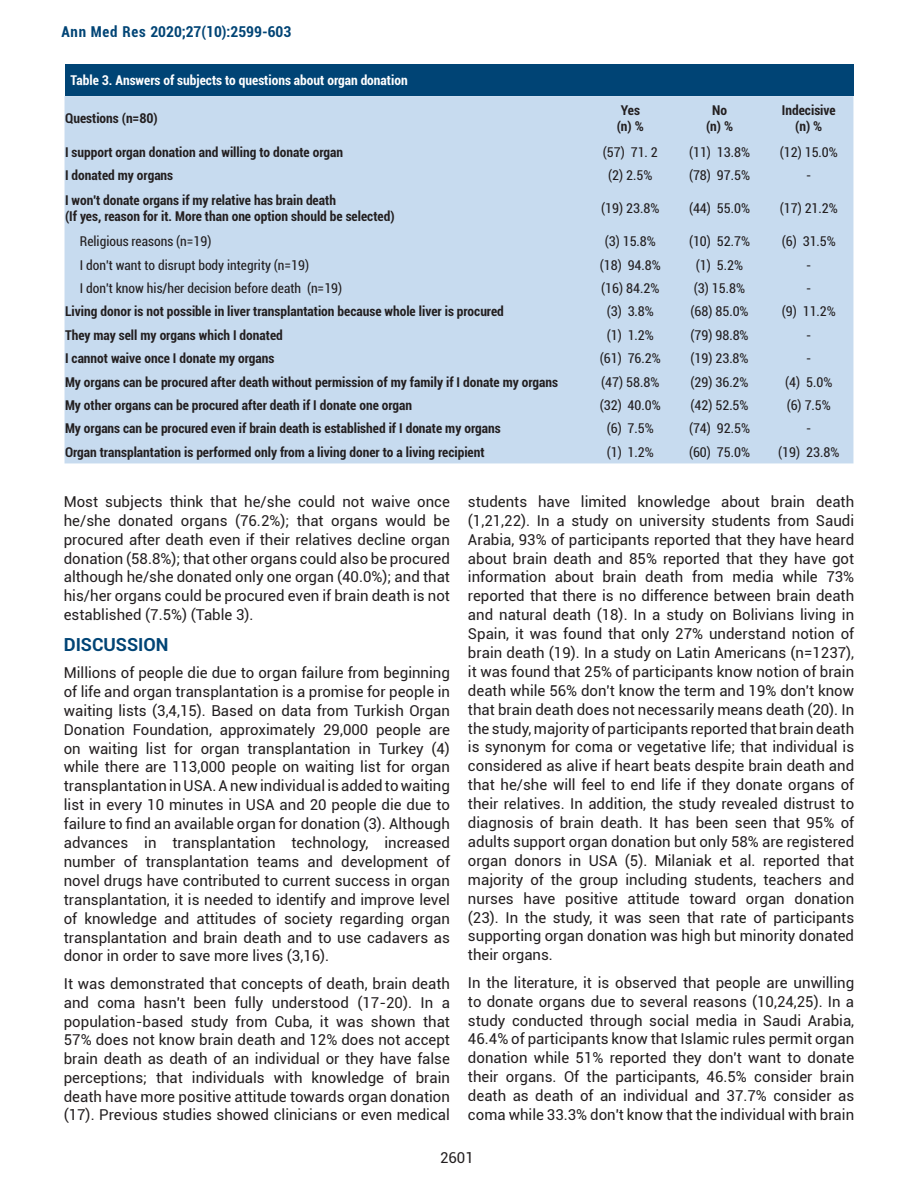
<style>
.page{position:relative;width:918px;height:1188px;background:#fff}
.page>*{position:absolute;margin:0;border:0;box-sizing:border-box;transform-origin:0 0}
.t1{font:700 18px "Roboto";color:#004475}
.t2{font:15px/18.9px "Roboto";color:#231f20;text-align:justify}
.t3{font:700 condensed 15px "Roboto";color:#004475}
.t4{font:700 condensed 13.5px/16.2px "Roboto";color:#231f20}
.t5{font:condensed 13.5px "Roboto";color:#231f20}
.t6{font:700 condensed 13.5px "Roboto";color:#fff}
</style>
<div class="page">
<div style="left:65px;top:65px;width:788px;height:31px;background:#004475"></div>
<div style="left:65px;top:96px;width:788px;height:367px;background:#c7dbef"></div>
<p class="t3" style="left:61px;top:21px;width:231px">Ann Med Res 2020;27(10):2599-603</p>
<p class="t6" style="left:71px;top:71px;width:339px">Table 3. Answers of subjects to questions about organ donation</p>
<p class="t4" style="left:65px;top:110px;width:94px">Questions (n=80)</p>
<p class="t4" style="left:617px;top:102px;width:29px">Yes (n) %</p>
<p class="t4" style="left:706px;top:102px;width:29px;text-align:center">No (n) %</p>
<p class="t4" style="left:782px;top:102px;width:55px;text-align:center">Indecisive (n) %</p>
<p class="t4" style="left:65px;top:144px;width:280px">I support organ donation and willing to donate organ</p>
<p class="t5" style="left:603px;top:143px;width:57px">(57) 71. 2</p>
<p class="t5" style="left:689px;top:143px;width:63px">(11) 13.8%</p>
<p class="t5" style="left:780px;top:143px;width:60px">(12) 15.0%</p>
<p class="t4" style="left:65px;top:167px;width:110px">I donated my organs</p>
<p class="t5" style="left:608px;top:166px;width:46px">(2) 2.5%</p>
<p class="t5" style="left:689px;top:166px;width:63px">(78) 97.5%</p>
<p class="t5" style="left:806px;top:166px;width:7px">-</p>
<p class="t4" style="left:65px;top:192px;width:331px">I won't donate organs if my relative has brain death<br>(If yes, reason for it. More than one option should be selected)</p>
<p class="t5" style="left:601px;top:199px;width:60px">(19) 23.8%</p>
<p class="t5" style="left:689px;top:199px;width:63px">(44) 55.0%</p>
<p class="t5" style="left:780px;top:199px;width:60px">(17) 21.2%</p>
<p class="t5" style="left:80px;top:232px;width:133px">Religious reasons (n=19)</p>
<p class="t5" style="left:605px;top:232px;width:53px">(3) 15.8%</p>
<p class="t5" style="left:689px;top:232px;width:63px">(10) 52.7%</p>
<p class="t5" style="left:782px;top:232px;width:56px">(6) 31.5%</p>
<p class="t5" style="left:80px;top:256px;width:231px">I don't want to disrupt body integrity (n=19)</p>
<p class="t5" style="left:600px;top:256px;width:63px">(18) 94.8%</p>
<p class="t5" style="left:696px;top:256px;width:49px">(1) 5.2%</p>
<p class="t5" style="left:806px;top:256px;width:7px">-</p>
<p class="t5" style="left:80px;top:279px;width:264px">I don't know his/her decision before death (n=19)</p>
<p class="t5" style="left:601px;top:279px;width:60px">(16) 84.2%</p>
<p class="t5" style="left:694px;top:279px;width:53px">(3) 15.8%</p>
<p class="t5" style="left:806px;top:279px;width:7px">-</p>
<p class="t4" style="left:65px;top:303px;width:440px">Living donor is not possible in liver transplantation because whole liver is procured</p>
<p class="t5" style="left:607px;top:302px;width:49px">(3) 3.8%</p>
<p class="t5" style="left:691px;top:302px;width:60px">(68) 85.0%</p>
<p class="t5" style="left:782px;top:302px;width:56px">(9) 11.2%</p>
<p class="t4" style="left:65px;top:326px;width:219px">They may sell my organs which I donated</p>
<p class="t5" style="left:607px;top:326px;width:49px">(1) 1.2%</p>
<p class="t5" style="left:691px;top:326px;width:60px">(79) 98.8%</p>
<p class="t5" style="left:806px;top:326px;width:7px">-</p>
<p class="t4" style="left:65px;top:350px;width:211px">I cannot waive once I donate my organs</p>
<p class="t5" style="left:600px;top:349px;width:63px">(61) 76.2%</p>
<p class="t5" style="left:691px;top:349px;width:60px">(19) 23.8%</p>
<p class="t5" style="left:806px;top:349px;width:7px">-</p>
<p class="t4" style="left:65px;top:373px;width:494px">My organs can be procured after death without permission of my family if I donate my organs</p>
<p class="t5" style="left:601px;top:372px;width:60px">(47) 58.8%</p>
<p class="t5" style="left:690px;top:372px;width:60px">(29) 36.2%</p>
<p class="t5" style="left:785px;top:372px;width:49px">(4) 5.0%</p>
<p class="t4" style="left:65px;top:397px;width:349px">My other organs can be procured after death if I donate one organ</p>
<p class="t5" style="left:600px;top:396px;width:63px">(32) 40.0%</p>
<p class="t5" style="left:690px;top:396px;width:60px">(42) 52.5%</p>
<p class="t5" style="left:787px;top:396px;width:46px">(6) 7.5%</p>
<p class="t4" style="left:65px;top:420px;width:437px">My organs can be procured even if brain death is established if I donate my organs</p>
<p class="t5" style="left:607px;top:419px;width:49px">(6) 7.5%</p>
<p class="t5" style="left:689px;top:419px;width:63px">(74) 92.5%</p>
<p class="t5" style="left:806px;top:419px;width:7px">-</p>
<p class="t4" style="left:65px;top:443px;width:421px">Organ transplantation is performed only from a living doner to a living recipient</p>
<p class="t5" style="left:607px;top:443px;width:49px">(1) 1.2%</p>
<p class="t5" style="left:689px;top:443px;width:63px">(60) 75.0%</p>
<p class="t5" style="left:778px;top:443px;width:63px">(19) 23.8%</p>
<p class="t2" style="left:64px;top:492px;width:388px">Most subjects think that he/she could not waive once he/she donated organs (76.2%); that organs would be procured after death even if their relatives decline organ donation (58.8%); that other organs could also be procured although he/she donated only one organ (40.0%); and that his/her organs could be procured even if brain death is not established (7.5%) (Table 3).</p>
<p class="t1" style="left:64px;top:632px;width:106px">DISCUSSION</p>
<p class="t2" style="left:64px;top:663px;width:388px">Millions of people die due to organ failure from beginning of life and organ transplantation is a promise for people in waiting lists (3,4,15). Based on data from Turkish Organ Donation Foundation, approximately 29,000 people are on waiting list for organ transplantation in Turkey (4) while there are 113,000 people on waiting list for organ transplantation in USA. A new individual is added to waiting list in every 10 minutes in USA and 20 people die due to failure to find an available organ for donation (3). Although advances in transplantation technology, increased number of transplantation teams and development of novel drugs have contributed to current success in organ transplantation, it is needed to identify and improve level of knowledge and attitudes of society regarding organ transplantation and brain death and to use cadavers as donor in order to save more lives (3,16).</p>
<p class="t2" style="left:64px;top:974px;width:388px">It was demonstrated that concepts of death, brain death and coma hasn't been fully understood (17-20). In a population-based study from Cuba, it was shown that 57% does not know brain death and 12% does not accept brain death as death of an individual or they have false perceptions; that individuals with knowledge of brain death have more positive attitude towards organ donation (17). Previous studies showed clinicians or even medical</p>
<p class="t2" style="left:468px;top:492px;width:388px">students have limited knowledge about brain death (1,21,22). In a study on university students from Saudi Arabia, 93% of participants reported that they have heard about brain death and 85% reported that they have got information about brain death from media while 73% reported that there is no difference between brain death and natural death (18). In a study on Bolivians living in Spain, it was found that only 27% understand notion of brain death (19). In a study on Latin Americans (n=1237), it was found that 25% of participants know notion of brain death while 56% don't know the term and 19% don't know that brain death does not necessarily means death (20). In the study, majority of participants reported that brain death is synonym for coma or vegetative life; that individual is considered as alive if heart beats despite brain death and that he/she will feel to end life if they donate organs of their relatives. In addition, the study revealed distrust to diagnosis of brain death. It has been seen that 95% of adults support organ donation but only 58% are registered organ donors in USA (5). Milaniak et al. reported that majority of the group including students, teachers and nurses have positive attitude toward organ donation (23). In the study, it was seen that rate of participants supporting organ donation was high but minority donated their organs.</p>
<p class="t2" style="left:468px;top:972px;width:388px">In the literature, it is observed that people are unwilling to donate organs due to several reasons (10,24,25). In a study conducted through social media in Saudi Arabia, 46.4% of participants know that Islamic rules permit organ donation while 51% reported they don't want to donate their organs. Of the participants, 46.5% consider brain death as death of an individual and 37.7% consider as coma while 33.3% don't know that the individual with brain</p>
<p class="t2" style="left:440px;top:1147px;width:35px">2601</p>
</div>
